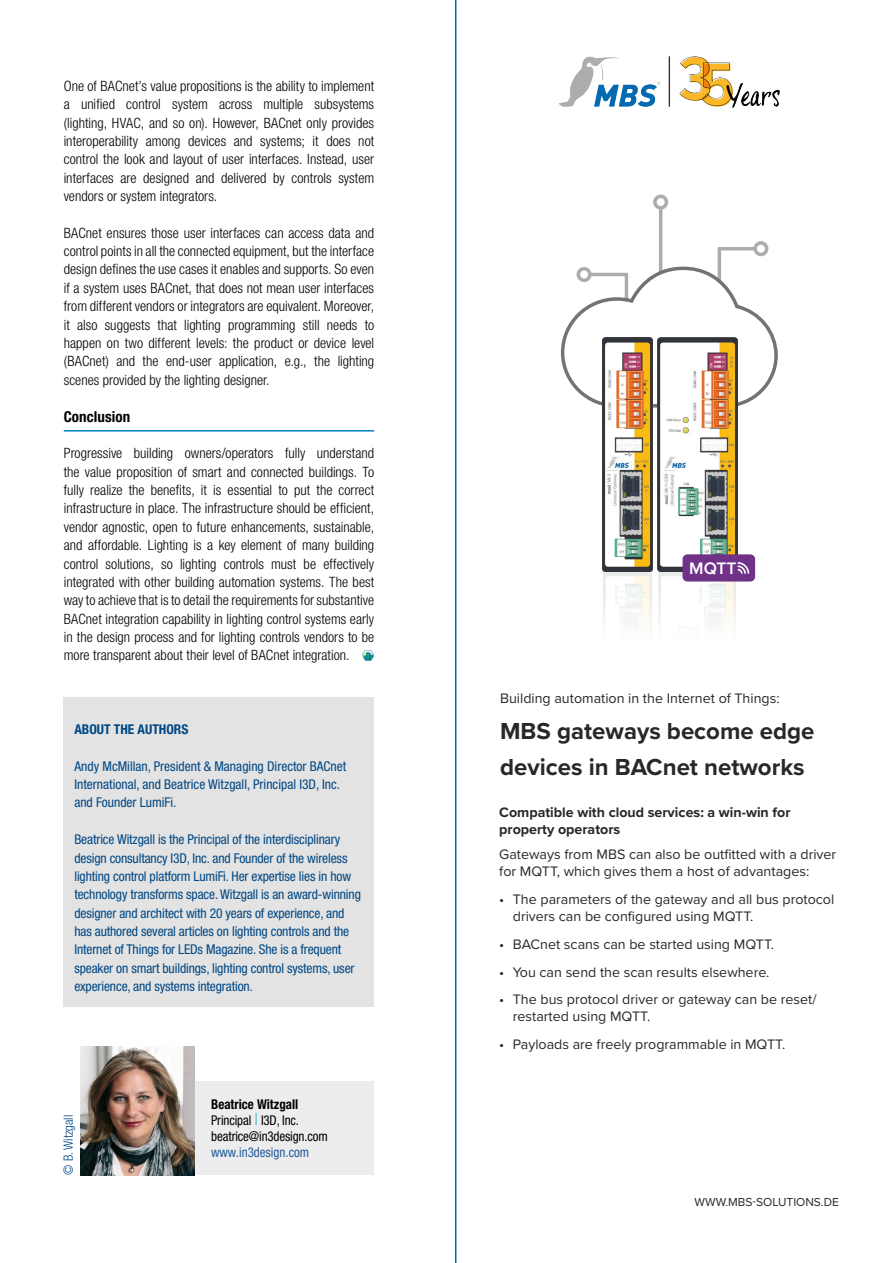
<style>
.page{position:relative;width:893px;height:1263px;background:#fff}
.page>*{position:absolute;margin:0;border:0;box-sizing:border-box;transform-origin:0 0}
.t1{font:700 24px/36px "Proxima Nova";color:#282828}
.t2{font:600 17.25px "Proxima Nova";color:#fff}
.t3{font:700 condensed 15px "Helvetica Neue LT Std";letter-spacing:.005em;color:#000}
.t4{font:300 condensed 14.25px/18.3px "Helvetica Neue LT Std";color:#000;text-align:justify}
.t5{font:14.25px/17.1px "Proxima Nova";color:#282828}
.t6{font:700 14.25px/17.1px "Proxima Nova";color:#282828}
.t7{font:condensed 13.5px/18.3px "Helvetica Neue LT Std";letter-spacing:-.01em;color:#004784}
.t8{font:condensed 13.5px/15.8px "Helvetica Neue LT Std";letter-spacing:-.01em;color:#000;scale:.96 1}
.t9{font:condensed 13.5px "Helvetica Neue LT Std";color:#265b9b;scale:.96 1}
.t10{font:700 condensed 13.5px "Helvetica Neue LT Std";color:#004784}
.t11{font:300 condensed 12.75px "Helvetica Neue LT Std";color:#004784}
.t12{font:12px "Proxima Nova";color:#282828}
.s1{font-weight:700}
.s2{font-size:16.5px;color:#42bac9}
</style>
<div class="page">
<hr style="left:719px;top:247px;width:40px;height:3px;background:#aaadaa">
<hr style="left:659px;top:204px;width:3px;height:90px;background:#aaadaa">
<hr style="left:718px;top:249px;width:3px;height:69px;background:#aaadaa">
<svg style="left:655px;top:196px;width:11px;height:12px"></svg>
<div style="left:653px;top:195px;width:15px;height:15px;border:3px solid #aaadaa;border-radius:50%"></div>
<svg style="left:755px;top:243px;width:12px;height:11px"></svg>
<div style="left:753px;top:241px;width:15px;height:15px;border:3px solid #aaadaa;border-radius:50%"></div>
<svg style="left:560px;top:265px;width:218px;height:144px"></svg>
<div style="left:603px;top:571px;width:49px;height:234px;background:#eaebeb;border-radius:3px"></div>
<div style="left:582px;top:591px;width:175px;height:49px;background:#fff"></div>
<div style="left:582px;top:640px;width:175px;height:173px;background:#fff"></div>
<img style="left:603px;top:337px;width:49px;height:234px">
<img style="left:658px;top:337px;width:80px;height:234px">
<div style="left:683px;top:555px;width:72px;height:26px;background:#703189;border-radius:4px"></div>
<div style="left:682px;top:554px;width:73px;height:27px;border:1px solid #703189;border-radius:4px"></div>
<img style="left:559px;top:56px;width:221px;height:52px">
<hr style="left:455px;top:0;width:1px;height:1263px;background:#0069b4">
<div style="left:194px;top:1081px;width:180px;height:94px;background:#ededed"></div>
<img style="left:81px;top:1046px;width:113px;height:129px">
<div style="left:64px;top:697px;width:310px;height:310px;background:#e3e3e3"></div>
<hr style="left:64px;top:430px;width:310px;height:2px;background:#0083c5">
<svg style="left:362px;top:650px;width:12px;height:10px"></svg>
<svg style="left:607px;top:576px;width:42px;height:47px"></svg>
<svg style="left:664px;top:561px;width:86px;height:62px"></svg>
<p class="t4" style="left:64px;top:76px;width:312px">One of BACnet’s value propositions is the ability to implement a unified control system across multiple subsystems (lighting, HVAC, and so on). However, BACnet only provides interoperability among devices and systems; it does not control the look and layout of user interfaces. Instead, user interfaces are designed and delivered by controls system vendors or system integrators.</p>
<p class="t4" style="left:64px;top:223px;width:312px">BACnet ensures those user interfaces can access data and control points in all the connected equipment, but the interface design defines the use cases it enables and supports. So even if a system uses BACnet, that does not mean user interfaces from different vendors or integrators are equivalent. Moreover, it also suggests that lighting programming still needs to happen on two different levels: the product or device level (BACnet) and the end-user application, e.g., the lighting scenes provided by the lighting designer.</p>
<p class="t3" style="left:64px;top:407px;width:68px">Conclusion</p>
<p class="t4" style="left:64px;top:444px;width:312px">Progressive building owners/operators fully understand the value proposition of smart and connected buildings. To fully realize the benefits, it is essential to put the correct infrastructure in place. The infrastructure should be efficient, vendor agnostic, open to future enhancements, sustainable, and affordable. Lighting is a key element of many building control solutions, so lighting controls must be effectively integrated with other building automation systems. The best way to achieve that is to detail the requirements for substantive BACnet integration capability in lighting control systems early in the design process and for lighting controls vendors to be more transparent about their level of BACnet integration.</p>
<p class="t10" style="left:74px;top:721px;width:115px">ABOUT THE AUTHORS</p>
<p class="t7" style="left:74px;top:757px;width:273px">Andy McMillan, President &amp; Managing Director BACnet<br>International, and Beatrice Witzgall, Principal I3D, Inc. and Founder LumiFi.</p>
<p class="t7" style="left:74px;top:830px;width:288px">Beatrice Witzgall is the Principal of the interdisciplinary design consultancy I3D, Inc. and Founder of the wireless lighting control platform LumiFi. Her expertise lies in how technology transforms space. Witzgall is an award-winning designer and architect with 20 years of experience, and has authored several articles on lighting controls and the Internet of Things for LEDs Magazine. She is a frequent speaker on smart buildings, lighting control systems, user experience, and systems integration.</p>
<p class="t11" style="left:61px;top:1175px;width:61px;rotate:-90deg">© B. Witzgall</p>
<p class="t8" style="left:211px;top:1097px;width:123px"><span class="s1">Beatrice Witzgall<br></span>Principal <span class="s2">|</span> I3D, Inc. beatrice@in3design.com</p>
<p class="t9" style="left:211px;top:1144px;width:104px">www.in3design.com</p>
<p class="t2" style="left:689px;top:555px;width:49px">MQTT</p>
<p class="t5" style="left:500px;top:689px;width:281px">Building automation in the Internet of Things:</p>
<h1 class="t1" style="left:500px;top:713px;width:316px">MBS gateways become edge devices in BACnet networks</h1>
<p class="t6" style="left:499px;top:803px;width:293px">Compatible with cloud services: a win-win for property operators</p>
<p class="t5" style="left:499px;top:845px;width:338px">Gateways from MBS can also be outfitted with a driver for MQTT, which gives them a host of advantages:</p>
<p class="t5" style="left:513px;top:890px;width:323px;text-indent:-13px">• The parameters of the gateway and all bus protocol drivers can be configured using MQTT.</p>
<p class="t5" style="left:499px;top:935px;width:276px">• BACnet scans can be started using MQTT.</p>
<p class="t5" style="left:499px;top:963px;width:272px">• You can send the scan results elsewhere.</p>
<p class="t5" style="left:513px;top:990px;width:305px;text-indent:-13px">• The bus protocol driver or gateway can be reset/ restarted using MQTT.</p>
<p class="t5" style="left:499px;top:1035px;width:288px">• Payloads are freely programmable in MQTT.</p>
<p class="t12" style="left:694px;top:1193px;width:146px">WWW.MBS-SOLUTIONS.DE</p>
</div>
